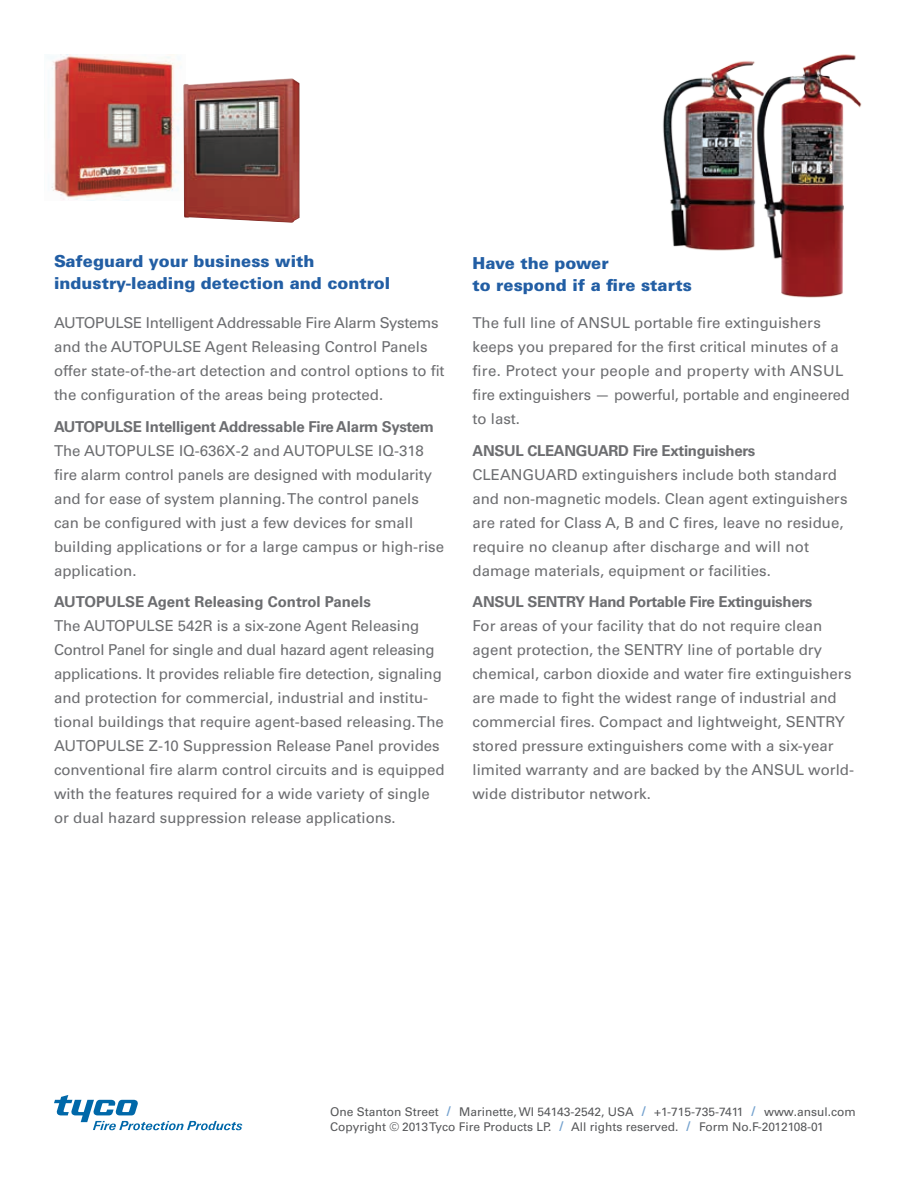
<style>
.page{position:relative;width:918px;height:1188px;background:#fff}
.page>*{position:absolute;margin:0;border:0;box-sizing:border-box;transform-origin:0 0}
.t1{font:900 16.5px/22.5px "Univers LT Std";color:#225ea4}
.t2{font:900 16.5px/22.5px "Univers";color:#225ea4}
.t3{font:15px/24px "Univers LT Std";color:#6c6d70}
.t4{font:700 15px "Univers LT Std";letter-spacing:-.02em;color:#6c6d70}
.t5{font:700 15px "Univers LT Std";color:#6c6d70}
.t6{font:12px/15px "Univers LT Std";color:#57585a}
.s1{font-style:italic;font-size:13.5px;color:#73a1ce}
</style>
<div class="page">
<img style="left:663px;top:61px;width:92px;height:190px">
<img style="left:50px;top:54px;width:131px;height:147px">
<svg style="left:54px;top:1095px;width:188px;height:35px"></svg>
<img style="left:183px;top:78px;width:117px;height:145px">
<img style="left:755px;top:54px;width:107px;height:244px">
<p class="t1" style="left:54px;top:250px;width:338px">Safeguard your business with industry-leading detection and control</p>
<p class="t2" style="left:473px;top:252px;width:221px">Have the power<br>to respond if a fire starts</p>
<p class="t3" style="left:54px;top:311px;width:392px">AUTOPULSE Intelligent Addressable Fire Alarm Systems and the AUTOPULSE Agent Releasing Control Panels offer state-of-the-art detection and control options to fit the configuration of the areas being protected.</p>
<p class="t4" style="left:54px;top:418px;width:382px">AUTOPULSE Intelligent Addressable Fire Alarm System</p>
<p class="t3" style="left:54px;top:438px;width:392px">The AUTOPULSE IQ-636X-2 and AUTOPULSE IQ-318 fire alarm control panels are designed with modularity and for ease of system planning. The control panels can be configured with just a few devices for small building applications or for a large campus or high-rise application.</p>
<p class="t5" style="left:54px;top:593px;width:318px">AUTOPULSE Agent Releasing Control Panels</p>
<p class="t3" style="left:54px;top:614px;width:392px">The AUTOPULSE 542R is a six-zone Agent Releasing Control Panel for single and dual hazard agent releasing applications. It provides reliable fire detection, signaling and protection for commercial, industrial and institu&shy;tional buildings that require agent-based releasing. The AUTOPULSE Z-10 Suppression Release Panel provides conventional fire alarm control circuits and is equipped with the features required for a wide variety of single or dual hazard suppression release applications.</p>
<p class="t3" style="left:472px;top:311px;width:379px">The full line of ANSUL portable fire extinguishers keeps you prepared for the first critical minutes of a fire. Protect your people and property with ANSUL fire extinguishers — powerful, portable and engineered to last.</p>
<p class="t4" style="left:473px;top:442px;width:284px">ANSUL CLEANGUARD Fire Extinguishers</p>
<p class="t3" style="left:473px;top:462px;width:377px">CLEANGUARD extinguishers include both standard and non-magnetic models. Clean agent extinguishers are rated for Class A, B and C fires, leave no residue, require no cleanup after discharge and will not damage materials, equipment or facilities.</p>
<p class="t4" style="left:473px;top:593px;width:341px">ANSUL SENTRY Hand Portable Fire Extinguishers</p>
<p class="t3" style="left:473px;top:614px;width:383px">For areas of your facility that do not require clean agent protection, the SENTRY line of portable dry chemical, carbon dioxide and water fire extinguishers are made to fight the widest range of industrial and commercial fires. Compact and lightweight, SENTRY stored pressure extinguishers come with a six-year limited warranty and are backed by the ANSUL world&shy;wide distributor network.</p>
<p class="t6" style="left:330px;top:1104px;width:527px">One Stanton Street <span class="s1">l</span> Marinette, WI 54143-2542, USA <span class="s1">l</span> +1-715-735-7411 <span class="s1">l</span> www.ansul.com<br>Copyright © 2013 Tyco Fire Products LP. <span class="s1">l</span> All rights reserved. <span class="s1">l</span> Form No.F-2012108-01</p>
</div>
